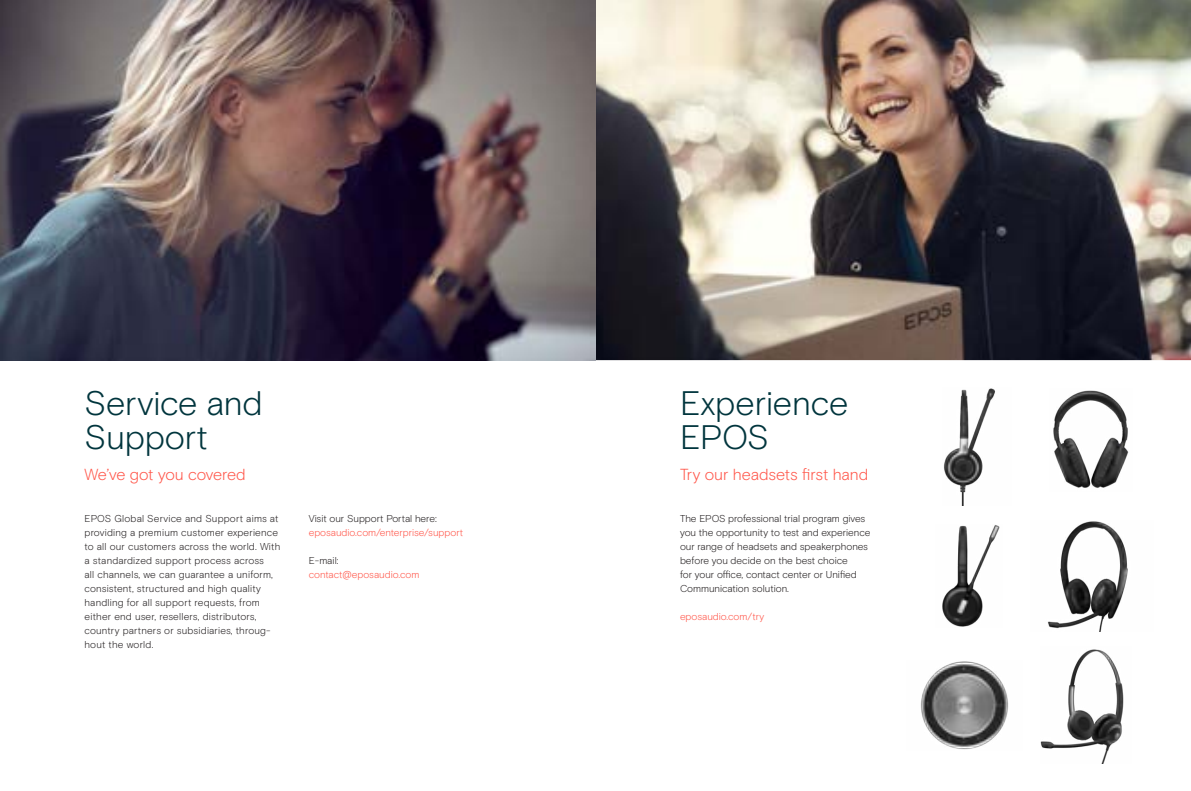
<style>
.page{position:relative;width:1191px;height:791px;background:#fff}
.page>*{position:absolute;margin:0;border:0;box-sizing:border-box;transform-origin:0 0}
.t1{font:300 34px/34px "EPOS Basis";letter-spacing:-.005em;color:#00353d}
.t2{font:300 16px "EPOS Basis";letter-spacing:-.01em;color:#ff5549}
.t3{font:300 10px/14px "EPOS Basis";letter-spacing:.005em;color:#231f20}
.t4{font:300 10px "EPOS Basis";color:#ff5549}
</style>
<div class="page">
<img style="left:595px;top:0;width:596px;height:360px">
<img style="left:942px;top:525px;width:58px;height:102px">
<img style="left:944px;top:388px;width:51px;height:117px">
<img style="left:1040px;top:649px;width:84px;height:115px">
<img style="left:1047px;top:521px;width:81px;height:110px">
<img style="left:1053px;top:390px;width:76px;height:98px">
<img style="left:921px;top:661px;width:88px;height:89px">
<img style="left:0;top:0;width:595px;height:360px">
<h1 class="t1" style="left:85px;top:386px;width:180px">Service and<br>Support</h1>
<h2 class="t2" style="left:85px;top:465px;width:163px">We’ve got you covered</h2>
<p class="t3" style="left:85px;top:512px;width:197px">EPOS Global Service and Support aims at providing a premium customer experience to all our customers across the world. With a standardized support process across<br>all channels, we can guarantee a uniform, consistent, structured and high quality handling for all support requests, from either end user, resellers, distributors, country partners or subsidiaries, throug&shy;hout the world.</p>
<p class="t3" style="left:309px;top:512px;width:129px">Visit our Support Portal here:</p>
<p class="t4" style="left:309px;top:527px;width:156px">eposaudio.com/enterprise/support</p>
<p class="t3" style="left:309px;top:554px;width:31px">E-mail:</p>
<p class="t4" style="left:309px;top:569px;width:112px">contact@eposaudio.com</p>
<h1 class="t1" style="left:680px;top:386px;width:170px">Experience<br>EPOS</h1>
<h2 class="t2" style="left:680px;top:465px;width:190px">Try our headsets first hand</h2>
<p class="t3" style="left:680px;top:512px;width:192px">The EPOS professional trial program gives you the opportunity to test and experience our range of headsets and speakerphones before you decide on the best choice<br>for your office, contact center or Unified Communication solution.</p>
<p class="t4" style="left:680px;top:611px;width:86px">eposaudio.com/try</p>
</div>
